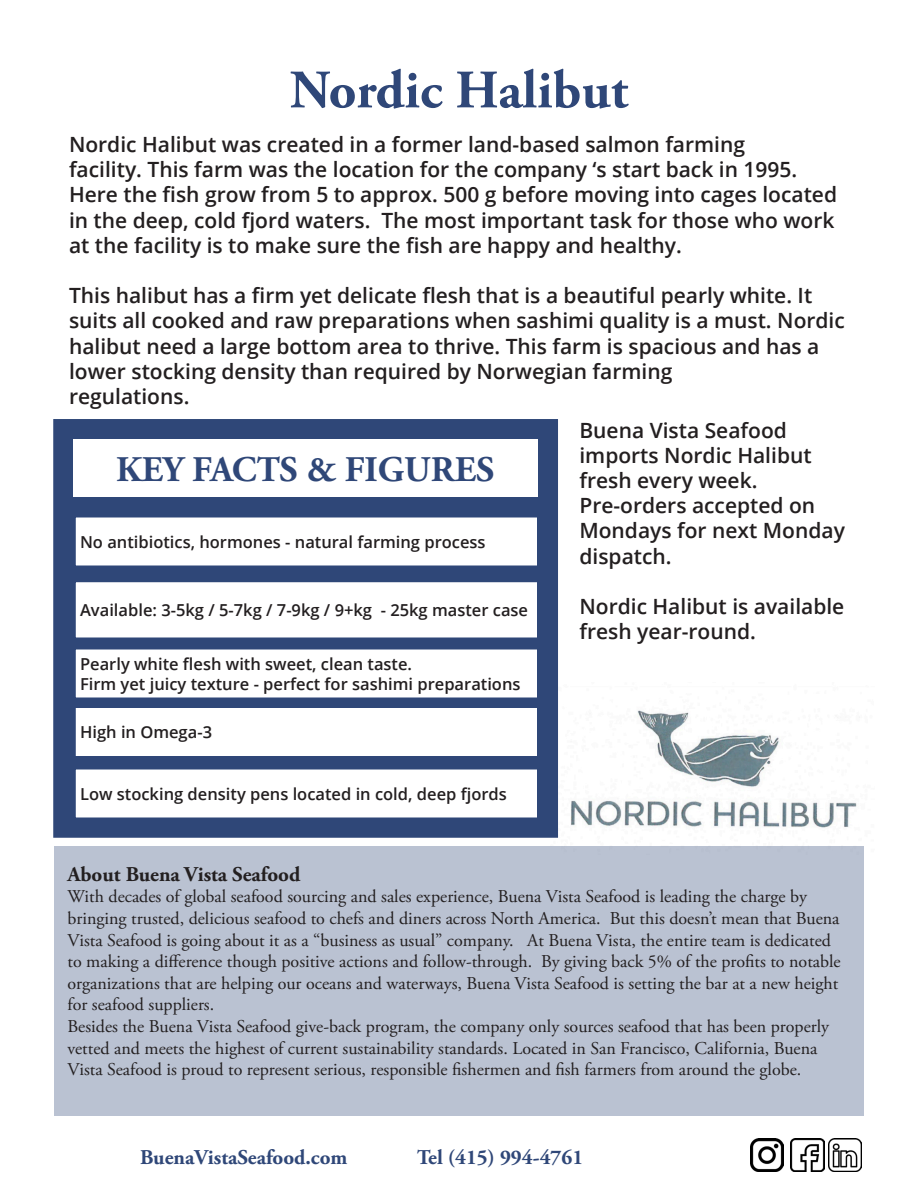
<style>
.page{position:relative;width:918px;height:1188px;background:#fff}
.page>*{position:absolute;margin:0;border:0;box-sizing:border-box;transform-origin:0 0}
.t1{font:700 54px "Adobe Garamond Pro";color:#2f4778}
.t2{font:700 36px "Adobe Garamond Pro";color:#2f4778}
.t3{font:600 21px/25.2px "Open Sans";color:#231f20}
.t4{font:700 21px "Adobe Garamond Pro";color:#2f4778}
.t5{font:700 21px "Adobe Garamond Pro";color:#231f20}
.t6{font:18px/21.6px "Adobe Garamond Pro";color:#231f20}
.t7{font:600 16.5px "Open Sans";color:#231f20}
</style>
<div class="page">
<img style="left:550px;top:687px;width:314px;height:160px">
<div style="left:54px;top:847px;width:810px;height:269px;background:#bac2d2"></div>
<div style="left:53px;top:419px;width:505px;height:419px;background:#2f4778;border:2px solid #2f4778"></div>
<img style="left:828px;top:1138px;width:34px;height:34px">
<img style="left:790px;top:1138px;width:34px;height:34px">
<img style="left:750px;top:1138px;width:34px;height:34px">
<div style="left:74px;top:516px;width:464px;height:51px;background:#fff"></div>
<div style="left:73px;top:514px;width:467px;height:54px;border:3px solid #2f4778"></div>
<div style="left:74px;top:581px;width:464px;height:58px;background:#fff"></div>
<div style="left:73px;top:579px;width:467px;height:61px;border:3px solid #2f4778"></div>
<div style="left:74px;top:648px;width:464px;height:51px;background:#fff"></div>
<div style="left:73px;top:646px;width:467px;height:54px;border:3px solid #2f4778"></div>
<div style="left:74px;top:706px;width:464px;height:52px;background:#fff"></div>
<div style="left:73px;top:705px;width:467px;height:54px;border:3px solid #2f4778"></div>
<div style="left:73px;top:439px;width:464px;height:58px;background:#fff"></div>
<div style="left:74px;top:768px;width:464px;height:51px;background:#fff"></div>
<div style="left:73px;top:766px;width:467px;height:54px;border:3px solid #2f4778"></div>
<p class="t1" style="left:290px;top:59px;width:340px">Nordic Halibut</p>
<p class="t3" style="left:69px;top:131px;width:678px">Nordic Halibut was created in a former land-based salmon farming</p>
<p class="t3" style="left:69px;top:157px;width:730px">facility. This farm was the location for the company ‘s start back in 1995.</p>
<p class="t3" style="left:69px;top:182px;width:770px">Here the fish grow from 5 to approx. 500 g before moving into cages located in the deep, cold fjord waters. The most important task for those who work at the facility is to make sure the fish are happy and healthy.</p>
<p class="t3" style="left:69px;top:283px;width:777px">This halibut has a firm yet delicate flesh that is a beautiful pearly white. It suits all cooked and raw preparations when sashimi quality is a must. Nordic halibut need a large bottom area to thrive. This farm is spacious and has a lower stocking density than required by Norwegian farming</p>
<p class="t3" style="left:69px;top:383px;width:122px">regulations.</p>
<p class="t2" style="left:116px;top:449px;width:380px">KEY FACTS &amp; FIGURES</p>
<p class="t7" style="left:80px;top:531px;width:407px">No antibiotics, hormones - natural farming process</p>
<p class="t7" style="left:80px;top:599px;width:450px">Available: 3-5kg / 5-7kg / 7-9kg / 9+kg - 25kg master case</p>
<p class="t7" style="left:80px;top:653px;width:334px">Pearly white flesh with sweet, clean taste.</p>
<p class="t7" style="left:80px;top:672px;width:442px">Firm yet juicy texture - perfect for sashimi preparations</p>
<p class="t7" style="left:80px;top:721px;width:134px">High in Omega-3</p>
<p class="t7" style="left:80px;top:783px;width:428px">Low stocking density pens located in cold, deep fjords</p>
<p class="t3" style="left:579px;top:417px;width:209px">Buena Vista Seafood</p>
<p class="t3" style="left:579px;top:442px;width:234px">imports Nordic Halibut fresh every week.</p>
<p class="t3" style="left:579px;top:493px;width:267px">Pre-orders accepted on<br>Mondays for next Monday dispatch.</p>
<p class="t3" style="left:579px;top:593px;width:266px">Nordic Halibut is available fresh year-round.</p>
<p class="t5" style="left:68px;top:862px;width:234px">About Buena Vista Seafood</p>
<p class="t6" style="left:68px;top:886px;width:775px">With decades of global seafood sourcing and sales experience, Buena Vista Seafood is leading the charge by bringing trusted, delicious seafood to chefs and diners across North America. But this doesn’t mean that Buena Vista Seafood is going about it as a “business as usual” company. At Buena Vista, the entire team is dedicated to making a difference though positive actions and follow-through. By giving back 5% of the profits to notable organizations that are helping our oceans and waterways, Buena Vista Seafood is setting the bar at a new height for seafood suppliers.</p>
<p class="t6" style="left:68px;top:1016px;width:763px">Besides the Buena Vista Seafood give-back program, the company only sources seafood that has been properly vetted and meets the highest of current sustainability standards. Located in San Francisco, California, Buena<br>Vista Seafood is proud to represent serious, responsible fishermen and fish farmers from around the globe.</p>
<p class="t4" style="left:140px;top:1145px;width:209px">BuenaVistaSeafood.com</p>
<p class="t4" style="left:417px;top:1145px;width:168px">Tel (415) 994-4761</p>
</div>
